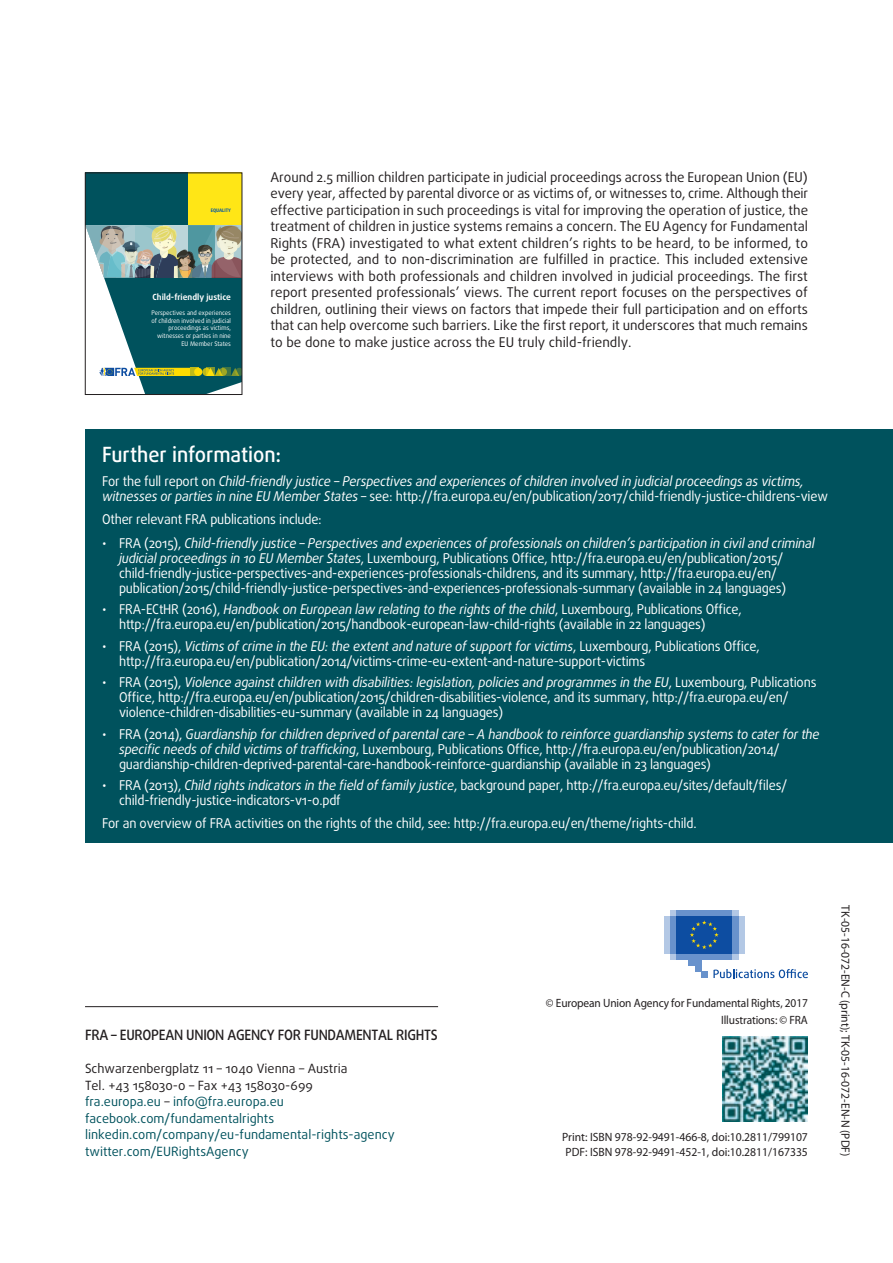
<style>
.page{position:relative;width:893px;height:1263px;background:#fff}
.page>*{position:absolute;margin:0;border:0;box-sizing:border-box;transform-origin:0 0}
.further_title{font:500 21px "Daxline Pro";letter-spacing:-.005em;color:#fff;scale:.95 1}
.t1{font:500 14.25px "Daxline Pro";letter-spacing:-.02em;color:#231f20;scale:.95 1}
.further_body{font:13.5px/15px "Daxline Pro";letter-spacing:-.015em;color:#fff;scale:.95 1}
.text_body{font:13.5px/16.5px "Daxline Pro";color:#231f20;text-align:justify}
.further_body-2{font:italic 13.5px/15px "Daxline Pro";letter-spacing:-.015em;color:#fff;scale:.95 1}
.t2{font:12.75px "Daxline Pro";color:#00525d}
.t3{font:12.75px "Daxline Pro";color:#231f20}
.t4{font:12px "Myriad Pro";color:#231f20}
.t5{font:12px "Myriad Pro";color:#231f20;scale:.95 1}
.t6{font:700 8.4px "Daxline Pro";color:#fff}
.t7{font:6.3px/7.6px "Daxline Pro";color:#fff;text-align:right;scale:.96 1}
.t8{font:700 4.8px "Daxline Pro";color:#0155a5}
.s1{font-style:normal}
.s2{font-style:italic}
.s3{color:#231f20}
</style>
<div class="page">
<hr style="left:85px;top:1006px;width:353px;height:1px;background:#231f20">
<img style="left:723px;top:1036px;width:85px;height:85px">
<svg style="left:87px;top:173px;width:156px;height:221px;background:#5a8978"></svg>
<svg style="left:135px;top:225px;width:53px;height:52px;background:#9ea89a"></svg>
<div style="left:85px;top:173px;width:157px;height:222px;border:1px solid #231f20"></div>
<div style="left:85px;top:429px;width:808px;height:414px;background:#00525d"></div>
<div style="left:670px;top:953px;width:68px;height:6px;background:#b3c8e5"></div>
<div style="left:670px;top:910px;width:68px;height:6px;background:#b3c8e5"></div>
<div style="left:676px;top:910px;width:56px;height:6px;background:#6892cc"></div>
<div style="left:676px;top:953px;width:56px;height:6px;background:#6892cc"></div>
<div style="left:732px;top:916px;width:6px;height:37px;background:#6892cc"></div>
<div style="left:738px;top:916px;width:6px;height:37px;background:#b3c8e5"></div>
<div style="left:670px;top:916px;width:6px;height:37px;background:#6892cc"></div>
<div style="left:664px;top:916px;width:6px;height:37px;background:#b3c8e5"></div>
<div style="left:689px;top:953px;width:12px;height:13px;background:#6892cc"></div>
<div style="left:695px;top:953px;width:6px;height:19px;background:#6892cc"></div>
<svg style="left:701px;top:972px;width:6px;height:6px"></svg>
<div style="left:676px;top:916px;width:56px;height:37px;background:#0d4da1"></div>
<svg style="left:690px;top:920px;width:29px;height:29px"></svg>
<svg style="left:713px;top:969px;width:95px;height:9px"></svg>
<p class="t8" style="left:211px;top:207px;width:22px">EQUALITY</p>
<p class="t6" style="left:153px;top:291px;width:80px">Child-friendly justice</p>
<p class="t7" style="left:151px;top:309px;width:84px">Perspectives and experiences of children involved in judicial proceedings as victims, witnesses or parties in nine<br>EU Member States</p>
<p class="text_body" style="left:270px;top:169px;width:539px">Around 2.5 million children participate in judicial proceedings across the European Union (EU) every year, affected by parental divorce or as victims of, or witnesses to, crime. Although their effective participation in such proceedings is vital for improving the operation of justice, the treatment of children in justice systems remains a concern. The EU Agency for Fundamental Rights (FRA) investigated to what extent children’s rights to be heard, to be informed, to be protected, and to non-discrimination are fulfilled in practice. This included extensive interviews with both professionals and children involved in judicial proceedings. The first report presented professionals’ views. The current report focuses on the perspectives of children, outlining their views on factors that impede their full participation and on efforts that can help overcome such barriers. Like the first report, it underscores that much remains to be done to make justice across the EU truly child-friendly.</p>
<p class="further_title" style="left:102px;top:441px;width:190px">Further information:</p>
<p class="further_body-2" style="left:102px;top:474px;width:766px"><span class="s1">For the full report on</span> Child-friendly justice – Perspectives and experiences of children involved in judicial proceedings as victims, witnesses or parties in nine EU Member States <span class="s1">– see: http://fra.europa.eu/en/publication/2017/child-friendly-justice-childrens-view</span></p>
<p class="further_body" style="left:102px;top:512px;width:233px">Other relevant FRA publications include:</p>
<p class="further_body" style="left:119px;top:536px;width:734px;text-indent:-17px">• FRA (2015), <span class="s2">Child-friendly justice – Perspectives and experiences of professionals on children’s participation in civil and criminal judicial proceedings in 10 EU Member States</span>, Luxembourg, Publications Office, http://fra.europa.eu/en/publication/2015/ child-friendly-justice-perspectives-and-experiences-professionals-childrens, and its summary, http://fra.europa.eu/en/ publication/2015/child-friendly-justice-perspectives-and-experiences-professionals-summary (available in 24 languages)</p>
<p class="further_body" style="left:119px;top:602px;width:657px;text-indent:-17px">• FRA-ECtHR (2016), <span class="s2">Handbook on European law relating to the rights of the child</span>, Luxembourg, Publications Office, http://fra.europa.eu/en/publication/2015/handbook-european-law-child-rights (available in 22 languages)</p>
<p class="further_body" style="left:119px;top:638px;width:676px;text-indent:-17px">• FRA (2015), <span class="s2">Victims of crime in the EU: the extent and nature of support for victims</span>, Luxembourg, Publications Office, http://fra.europa.eu/en/publication/2014/victims-crime-eu-extent-and-nature-support-victims</p>
<p class="further_body" style="left:119px;top:675px;width:736px;text-indent:-17px">• FRA (2015), <span class="s2">Violence against children with disabilities: legislation, policies and programmes in the EU</span>, Luxembourg, Publications<br>Office, http://fra.europa.eu/en/publication/2015/children-disabilities-violence, and its summary, http://fra.europa.eu/en/ violence-children-disabilities-eu-summary (available in 24 languages)</p>
<p class="further_body" style="left:119px;top:726px;width:739px;text-indent:-17px">• FRA (2014), <span class="s2">Guardianship for children deprived of parental care – A handbook to reinforce guardianship systems to cater for the specific needs of child victims of trafficking</span>, Luxembourg, Publications Office, http://fra.europa.eu/en/publication/2014/ guardianship-children-deprived-parental-care-handbook-reinforce-guardianship (available in 23 languages)</p>
<p class="further_body" style="left:119px;top:778px;width:705px;text-indent:-17px">• FRA (2013), <span class="s2">Child rights indicators in the field of family justice</span>, background paper, http://fra.europa.eu/sites/default/files/ child-friendly-justice-indicators-v1-0.pdf</p>
<p class="further_body" style="left:102px;top:816px;width:627px">For an overview of FRA activities on the rights of the child, see: http://fra.europa.eu/en/theme/rights-child.</p>
<p class="t1" style="left:85px;top:1025px;width:373px">FRA – EUROPEAN UNION AGENCY FOR FUNDAMENTAL RIGHTS</p>
<p class="t3" style="left:85px;top:1060px;width:264px">Schwarzenbergplatz 11 – 1040 Vienna – Austria</p>
<p class="t3" style="left:85px;top:1076px;width:229px">Tel. +43 158030-0 – Fax +43 158030-699</p>
<p class="t2" style="left:85px;top:1093px;width:200px">fra.europa.eu <span class="s3">–</span> info@fra.europa.eu</p>
<p class="t2" style="left:85px;top:1109px;width:191px">facebook.com/fundamentalrights</p>
<p class="t2" style="left:85px;top:1126px;width:311px">linkedin.com/company/eu‑fundamental‑rights‑agency</p>
<p class="t2" style="left:85px;top:1142px;width:165px">twitter.com/EURightsAgency</p>
<p class="t5" style="left:546px;top:996px;width:277px">© European Union Agency for Fundamental Rights, 2017</p>
<p class="t5" style="left:721px;top:1013px;width:93px">Illustrations: © FRA</p>
<p class="t4" style="left:562px;top:1130px;width:247px">Print: ISBN 978-92-9491-466-8, doi:10.2811/799107</p>
<p class="t4" style="left:565px;top:1145px;width:244px">PDF: ISBN 978-92-9491-452-1, doi:10.2811/167335</p>
<p class="t4" style="left:852px;top:905px;width:252px;rotate:90deg">TK-05-16-072-EN-C (print); TK-05-16-072-EN-N (PDF)</p>
</div>
